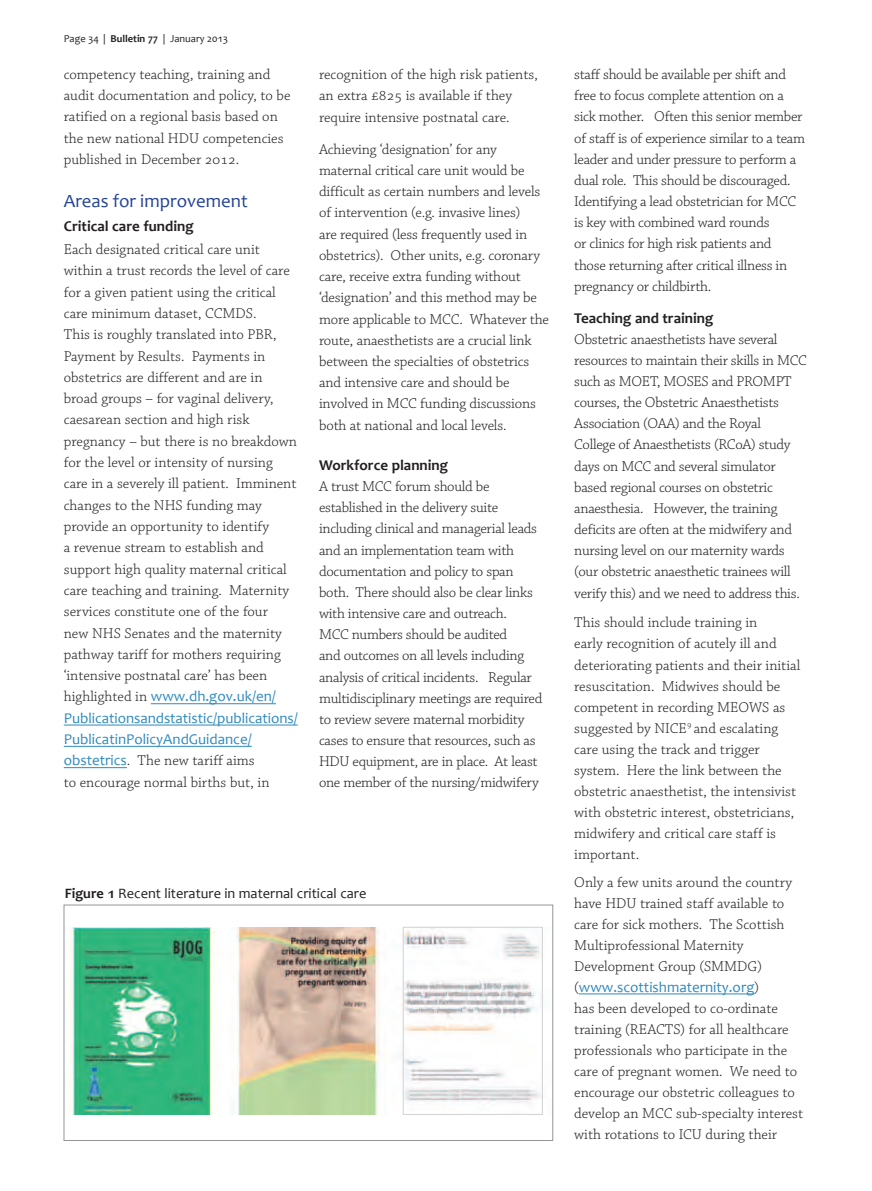
<style>
.page{position:relative;width:872px;height:1191px;background:#fff}
.page>*{position:absolute;margin:0;border:0;box-sizing:border-box;transform-origin:0 0}
.t1{font:18.75px "Candara";color:#254497}
.t2{font:300 15px/21.1px "Chaparral Pro";letter-spacing:-.005em;color:#231f20}
.t3{font:15px/21.3px "Candara";color:#2f8abe}
.t4{font:700 15px "Candara";color:#231f20}
.t5{font:14.4px "Candara";color:#231f20}
.t6{font:10.5px "Candara";color:#231f20}
.s1{font-weight:700}
.s2{font-family:"Chaparral Pro";font-weight:300;color:#231f20}
.s3{font-family:"Candara";font-weight:400;color:#2f8abe}
</style>
<div class="page">
<hr style="left:151px;top:703px;width:125px;height:1px;background:#2f8abe">
<hr style="left:64px;top:725px;width:234px;height:1px;background:#2f8abe">
<hr style="left:64px;top:746px;width:188px;height:1px;background:#2f8abe">
<hr style="left:64px;top:767px;width:63px;height:1px;background:#2f8abe">
<hr style="left:579px;top:993px;width:175px;height:1px;background:#2f8abe">
<img style="left:70px;top:927px;width:473px;height:187px">
<div style="left:64px;top:905px;width:489px;height:235px;border:1px solid #939598"></div>
<div style="left:403px;top:927px;width:139px;height:187px;border:1px solid #d1d2d4"></div>
<p class="t6" style="left:64px;top:32px;width:166px">Page 34 | <span class="s1">Bulletin 77</span> | January 2013</p>
<p class="t2" style="left:64px;top:64px;width:228px">competency teaching, training and audit documentation and policy, to be ratified on a regional basis based on the new national HDU competencies published in December 2012.</p>
<p class="t1" style="left:64px;top:189px;width:185px">Areas for improvement</p>
<p class="t4" style="left:64px;top:217px;width:131px">Critical care funding</p>
<p class="t2" style="left:64px;top:239px;width:235px">Each designated critical care unit within a trust records the level of care for a given patient using the critical care minimum dataset, CCMDS.<br>This is roughly translated into PBR, Payment by Results. Payments in obstetrics are different and are in broad groups – for vaginal delivery, caesarean section and high risk pregnancy – but there is no breakdown for the level or intensity of nursing care in a severely ill patient. Imminent changes to the NHS funding may provide an opportunity to identify<br>a revenue stream to establish and support high quality maternal critical care teaching and training. Maternity services constitute one of the four<br>new NHS Senates and the maternity pathway tariff for mothers requiring ‘intensive postnatal care’ has been</p>
<p class="t3" style="left:64px;top:686px;width:235px"><span class="s2">highlighted in</span> www.dh.gov.uk/en/<br>Publicationsandstatistic/publications/<br>PublicatinPolicyAndGuidance/</p>
<p class="t2" style="left:64px;top:750px;width:207px"><span class="s3">obstetrics</span>. The new tariff aims to encourage normal births but, in</p>
<p class="t2" style="left:319px;top:64px;width:220px">recognition of the high risk patients, an extra £825 is available if they require intensive postnatal care.</p>
<p class="t2" style="left:319px;top:139px;width:231px">Achieving ‘designation’ for any maternal critical care unit would be difficult as certain numbers and levels of intervention (e.g. invasive lines)<br>are required (less frequently used in obstetrics). Other units, e.g. coronary care, receive extra funding without ‘designation’ and this method may be more applicable to MCC. Whatever the route, anaesthetists are a crucial link between the specialties of obstetrics and intensive care and should be involved in MCC funding discussions both at national and local levels.</p>
<p class="t4" style="left:319px;top:456px;width:131px">Workforce planning</p>
<p class="t2" style="left:319px;top:476px;width:225px">A trust MCC forum should be established in the delivery suite including clinical and managerial leads and an implementation team with documentation and policy to span both. There should also be clear links with intensive care and outreach.<br>MCC numbers should be audited<br>and outcomes on all levels including analysis of critical incidents. Regular multidisciplinary meetings are required to review severe maternal morbidity cases to ensure that resources, such as HDU equipment, are in place. At least one member of the nursing/midwifery</p>
<p class="t5" style="left:65px;top:884px;width:303px"><span class="s1">Figure 1</span> Recent literature in maternal critical care</p>
<p class="t2" style="left:574px;top:64px;width:232px">staff should be available per shift and free to focus complete attention on a sick mother. Often this senior member of staff is of experience similar to a team leader and under pressure to perform a dual role. This should be discouraged.<br>Identifying a lead obstetrician for MCC is key with combined ward rounds<br>or clinics for high risk patients and those returning after critical illness in pregnancy or childbirth.</p>
<p class="t4" style="left:574px;top:308px;width:141px">Teaching and training</p>
<p class="t2" style="left:574px;top:329px;width:234px">Obstetric anaesthetists have several resources to maintain their skills in MCC such as MOET, MOSES and PROMPT courses, the Obstetric Anaesthetists Association (OAA) and the Royal<br>College of Anaesthetists (RCoA) study days on MCC and several simulator based regional courses on obstetric anaesthesia. However, the training deficits are often at the midwifery and nursing level on our maternity wards (our obstetric anaesthetic trainees will verify this) and we need to address this.</p>
<p class="t2" style="left:574px;top:612px;width:228px">This should include training in<br>early recognition of acutely ill and deteriorating patients and their initial resuscitation. Midwives should be competent in recording MEOWS as suggested by NICE<sup>9</sup> and escalating care using the track and trigger system. Here the link between the obstetric anaesthetist, the intensivist with obstetric interest, obstetricians, midwifery and critical care staff is important.</p>
<p class="t2" style="left:574px;top:872px;width:219px">Only a few units around the country have HDU trained staff available to care for sick mothers. The Scottish<br>Multiprofessional Maternity<br>Development Group (SMMDG)</p>
<p class="t3" style="left:574px;top:976px;width:186px"><span class="s2">(</span>www.scottishmaternity.org<span class="s2">)</span></p>
<p class="t2" style="left:574px;top:998px;width:230px">has been developed to co-ordinate training (REACTS) for all healthcare professionals who participate in the care of pregnant women. We need to encourage our obstetric colleagues to develop an MCC sub-specialty interest with rotations to ICU during their</p>
</div>
